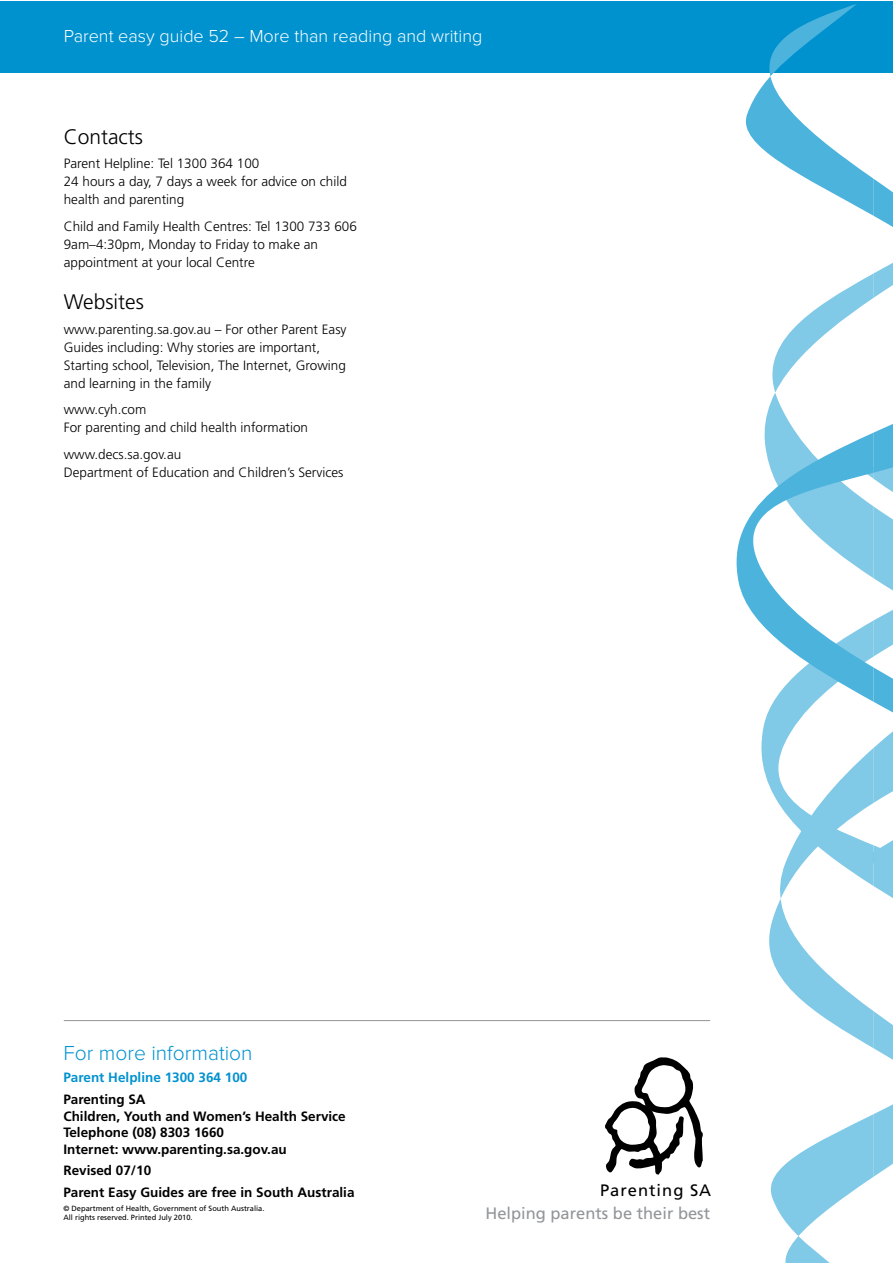
<style>
.page{position:relative;width:893px;height:1263px;background:#fff}
.page>*{position:absolute;margin:0;border:0;box-sizing:border-box;transform-origin:0 0}
.t1{font:300 21px "Proxima Nova";color:#0092cf}
.t2{font:300 21px "Frutiger";color:#000}
.t3{font:300 18px "Proxima Nova";color:#fff}
.t4{font:16.5px "Frutiger";color:#939598}
.t5{font:16.5px "Frutiger";letter-spacing:.06em;color:#000}
.t6{font:300 13.5px/18px "Frutiger";color:#000}
.t7{font:700 13.5px/16.5px "Frutiger";color:#000}
.t8{font:700 13.5px "Frutiger";color:#0092cf}
.t9{font:7.5px/9px "Frutiger";color:#000}
</style>
<div class="page">
<hr style="left:64px;top:1020px;width:646px;height:1px;background:#939598">
<div style="left:0;top:1px;width:892px;height:71px;background:#0092cf"></div>
<svg style="left:727px;top:4px;width:165px;height:1259px"></svg>
<svg style="left:605px;top:1057px;width:98px;height:117px"></svg>
<h2 class="t3" style="left:64px;top:28px;width:420px">Parent easy guide 52 – More than reading and writing</h2>
<h1 class="t2" style="left:64px;top:125px;width:81px">Contacts</h1>
<p class="t6" style="left:64px;top:155px;width:285px">Parent Helpline: Tel 1300 364 100<br>24 hours a day, 7 days a week for advice on child health and parenting</p>
<p class="t6" style="left:64px;top:217px;width:295px">Child and Family Health Centres: Tel 1300 733 606<br>9am–4:30pm, Monday to Friday to make an appointment at your local Centre</p>
<h1 class="t2" style="left:64px;top:290px;width:82px">Websites</h1>
<p class="t6" style="left:64px;top:320px;width:284px">www.parenting.sa.gov.au – For other Parent Easy Guides including: Why stories are important, Starting school, Television, The Internet, Growing and learning in the family</p>
<p class="t6" style="left:64px;top:401px;width:246px">www.cyh.com<br>For parenting and child health information</p>
<p class="t6" style="left:64px;top:445px;width:281px">www.decs.sa.gov.au<br>Department of Education and Children’s Services</p>
<h1 class="t1" style="left:63px;top:1044px;width:191px">For more information</h1>
<p class="t8" style="left:63px;top:1069px;width:185px">Parent Helpline 1300 364 100</p>
<p class="t7" style="left:63px;top:1091px;width:284px">Parenting SA<br>Children, Youth and Women’s Health Service<br>Telephone (08) 8303 1660<br>Internet: www.parenting.sa.gov.au</p>
<p class="t7" style="left:63px;top:1159px;width:293px;line-height:21.8px">Revised 07/10<br>Parent Easy Guides are free in South Australia</p>
<p class="t9" style="left:63px;top:1204px;width:203px">© Department of Health, Government of South Australia.<br>All rights reserved. Printed July 2010.</p>
<p class="t4" style="left:485px;top:1203px;width:226px">Helping parents be their best</p>
<p class="t5" style="left:600px;top:1181px;width:113px">Parenting SA</p>
</div>
